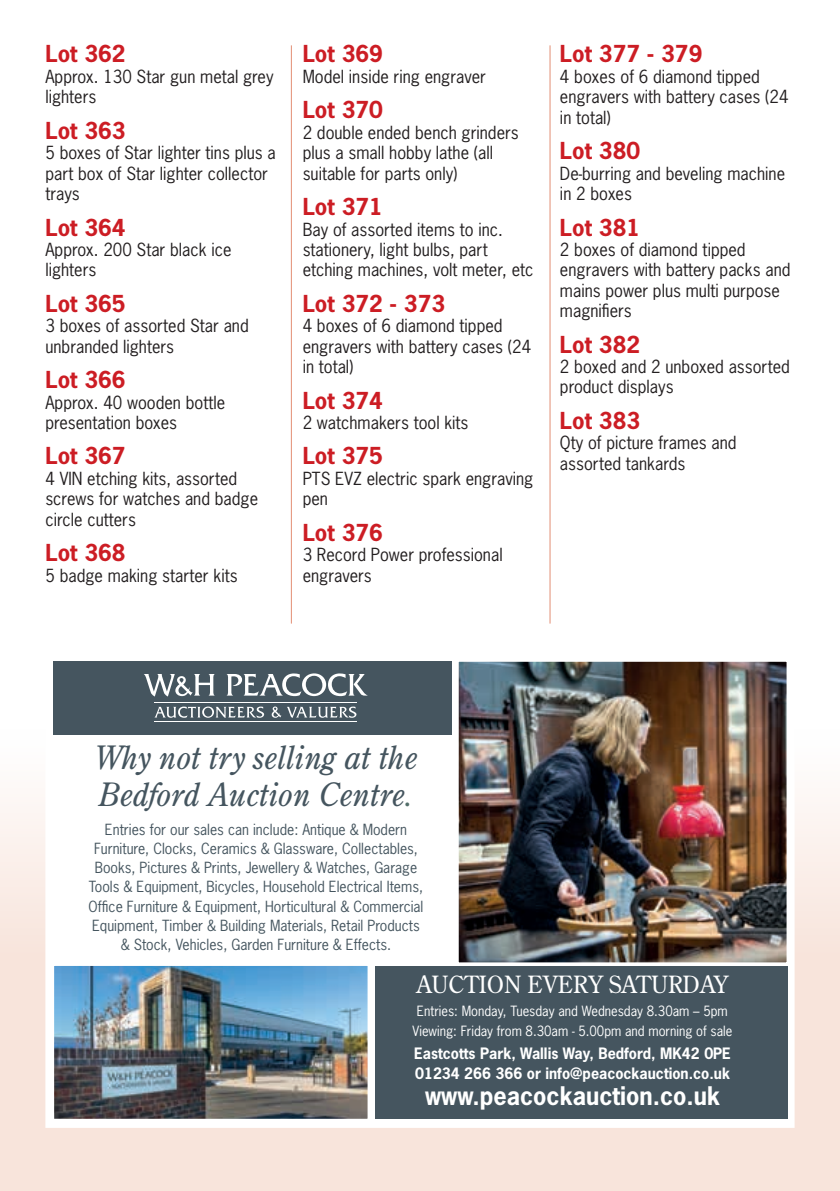
<style>
.page{position:relative;width:840px;height:1191px;background:#fff}
.page>*{position:absolute;margin:0;border:0;box-sizing:border-box;transform-origin:0 0}
.t1{font:italic 32.2px/37px "Century Old Style Std";color:#45555f}
.t2{font:700 24.2px "News Gothic Std";color:#fff}
.t3{font:23.6px "Century Old Style Std";color:#fff}
.t4{font:700 22px "News Gothic Std";color:#cc1d24}
.t5{font:17px/20.4px "News Gothic Std";color:#231f20}
.t6{font:700 14.8px/19.8px "News Gothic Std";color:#fff}
.t7{font:14.4px/19.2px "News Gothic Std";color:#45555f;text-align:center}
.t8{font:13.2px/20.4px "News Gothic Std";color:#fff;text-align:center}
.s1{color:#536f6a}
</style>
<div class="page">
<div style="left:0;top:729px;width:839px;height:462px;background:linear-gradient(to bottom,#fdf8f6,#f7ded3)"></div>
<div style="left:45px;top:649px;width:749px;height:478px;background:#fff"></div>
<hr style="left:291px;top:45px;width:1px;height:578px;background:#e38f75">
<hr style="left:549px;top:45px;width:1px;height:578px;background:#e38f75">
<div style="left:375px;top:966px;width:412px;height:152px;background:#45555f"></div>
<div style="left:54px;top:660px;width:397px;height:74px;background:#45555f"></div>
<svg style="left:226px;top:673px;width:141px;height:23px"></svg>
<svg style="left:154px;top:706px;width:110px;height:12px"></svg>
<svg style="left:287px;top:706px;width:69px;height:12px"></svg>
<hr style="left:154px;top:702px;width:202px;height:1px;background:#fff">
<hr style="left:154px;top:721px;width:202px;height:1px;background:#fff">
<svg style="left:144px;top:674px;width:71px;height:22px"></svg>
<svg style="left:271px;top:706px;width:10px;height:12px"></svg>
<img style="left:55px;top:967px;width:311px;height:150px">
<div style="left:51px;top:963px;width:319px;height:158px;border:3px solid #fff"></div>
<img style="left:459px;top:662px;width:326px;height:299px">
<div style="left:455px;top:658px;width:334px;height:307px;border:3px solid #fff"></div>
<p class="t4" style="left:45px;top:40px;width:81px">Lot 362</p>
<p class="t5" style="left:45px;top:66px;width:229px">Approx. 130 Star gun metal grey lighters</p>
<p class="t4" style="left:45px;top:116px;width:81px">Lot 363</p>
<p class="t5" style="left:45px;top:142px;width:232px">5 boxes of Star lighter tins plus a part box of Star lighter collector trays</p>
<p class="t4" style="left:45px;top:213px;width:81px">Lot 364</p>
<p class="t5" style="left:45px;top:239px;width:187px">Approx. 200 Star black ice lighters</p>
<p class="t4" style="left:45px;top:289px;width:81px">Lot 365</p>
<p class="t5" style="left:45px;top:315px;width:205px">3 boxes of assorted Star and unbranded lighters</p>
<p class="t4" style="left:45px;top:365px;width:81px">Lot 366</p>
<p class="t5" style="left:45px;top:392px;width:181px">Approx. 40 wooden bottle presentation boxes</p>
<p class="t4" style="left:45px;top:441px;width:81px">Lot 367</p>
<p class="t5" style="left:45px;top:468px;width:214px">4 VIN etching kits, assorted screws for watches and badge circle cutters</p>
<p class="t4" style="left:45px;top:538px;width:81px">Lot 368</p>
<p class="t5" style="left:45px;top:565px;width:193px">5 badge making starter kits</p>
<p class="t4" style="left:302px;top:40px;width:81px">Lot 369</p>
<p class="t5" style="left:302px;top:66px;width:185px">Model inside ring engraver</p>
<p class="t4" style="left:302px;top:95px;width:81px">Lot 370</p>
<p class="t5" style="left:302px;top:122px;width:217px">2 double ended bench grinders plus a small hobby lathe (all suitable for parts only)</p>
<p class="t4" style="left:302px;top:192px;width:81px">Lot 371</p>
<p class="t5" style="left:302px;top:219px;width:232px">Bay of assorted items to inc. stationery, light bulbs, part etching machines, volt meter, etc</p>
<p class="t4" style="left:302px;top:289px;width:144px">Lot 372 - 373</p>
<p class="t5" style="left:302px;top:315px;width:230px">4 boxes of 6 diamond tipped engravers with battery cases (24 in total)</p>
<p class="t4" style="left:302px;top:385px;width:81px">Lot 374</p>
<p class="t5" style="left:302px;top:412px;width:167px">2 watchmakers tool kits</p>
<p class="t4" style="left:302px;top:441px;width:81px">Lot 375</p>
<p class="t5" style="left:302px;top:468px;width:232px">PTS EVZ electric spark engraving pen</p>
<p class="t4" style="left:302px;top:518px;width:81px">Lot 376</p>
<p class="t5" style="left:302px;top:544px;width:201px">3 Record Power professional engravers</p>
<p class="t4" style="left:559px;top:40px;width:144px">Lot 377 - 379</p>
<p class="t5" style="left:559px;top:66px;width:230px">4 boxes of 6 diamond tipped engravers with battery cases (24 in total)</p>
<p class="t4" style="left:559px;top:136px;width:81px">Lot 380</p>
<p class="t5" style="left:559px;top:163px;width:226px">De-burring and beveling machine in 2 boxes</p>
<p class="t4" style="left:559px;top:213px;width:81px">Lot 381</p>
<p class="t5" style="left:559px;top:239px;width:232px">2 boxes of diamond tipped engravers with battery packs and mains power plus multi purpose magnifiers</p>
<p class="t4" style="left:559px;top:330px;width:81px">Lot 382</p>
<p class="t5" style="left:559px;top:356px;width:231px">2 boxed and 2 unboxed assorted product displays</p>
<p class="t4" style="left:559px;top:406px;width:81px">Lot 383</p>
<p class="t5" style="left:559px;top:432px;width:178px">Qty of picture frames and assorted tankards</p>
<h1 class="t1" style="left:94px;top:738px;width:324px">Why not try selling at the<br>Bedford Auction Centre<span class="s1">.</span></h1>
<p class="t7" style="left:88px;top:819px;width:336px">Entries for our sales can include: Antique &amp; Modern Furniture, Clocks, Ceramics &amp; Glassware, Collectables, Books, Pictures &amp; Prints, Jewellery &amp; Watches, Garage Tools &amp; Equipment, Bicycles, Household Electrical Items, Office Furniture &amp; Equipment, Horticultural &amp; Commercial Equipment, Timber &amp; Building Materials, Retail Products &amp; Stock, Vehicles, Garden Furniture &amp; Effects.</p>
<h3 class="t3" style="left:416px;top:969px;width:313px">AUCTION EVERY SATURDAY</h3>
<p class="t8" style="left:412px;top:1000px;width:321px">Entries: Monday, Tuesday and Wednesday 8.30am – 5pm<br>Viewing: Friday from 8.30am - 5.00pm and morning of sale</p>
<p class="t6" style="left:414px;top:1043px;width:318px">Eastcotts Park, Wallis Way, Bedford, MK42 0PE<br>01234 266 366 or info@peacockauction.co.uk</p>
<h2 class="t2" style="left:425px;top:1079px;width:296px">www.peacockauction.co.uk</h2>
</div>
